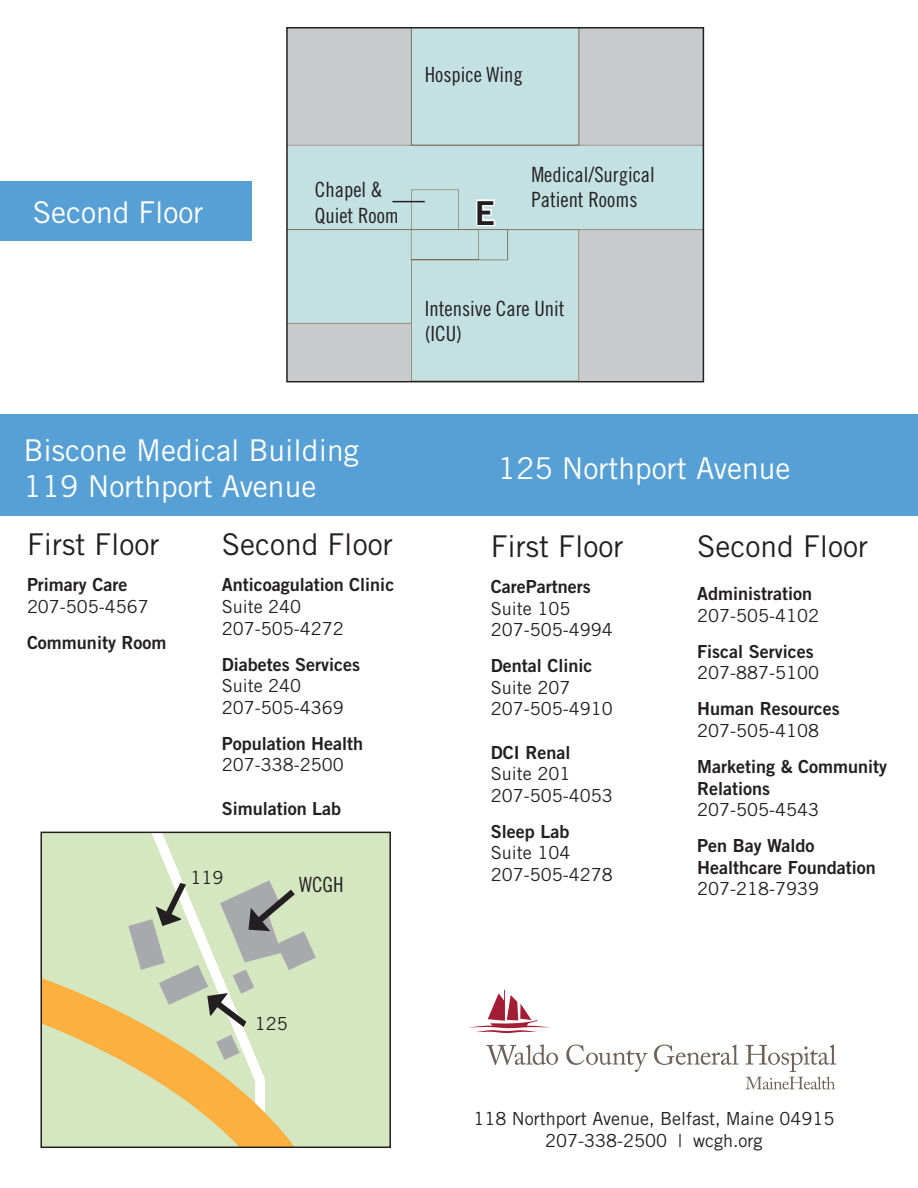
<style>
.page{position:relative;width:918px;height:1188px;background:#fff}
.page>*{position:absolute;margin:0;border:0;box-sizing:border-box;transform-origin:0 0}
.t1{font:33px "Trade Gothic LT Std Bd 2";color:#231f20}
.t2{font:30px/36px "Trade Gothic LT Std";color:#fff}
.t3{font:30px "Trade Gothic LT Std";color:#231f20}
.t4{font:21px/25.2px "Trade Gothic LT Std Cn 18";color:#231f20}
.t5{font:18px/21.6px "Trade Gothic LT Std";color:#231f20}
.t6{font:18px/21.6px "Trade Gothic LT Std Bd 2";color:#231f20}
</style>
<div class="page">
<div style="left:0;top:414px;width:918px;height:102px;background:#56a0d5"></div>
<svg style="left:43px;top:835px;width:345px;height:310px;background:#dbdfae"></svg>
<svg style="left:216px;top:1035px;width:24px;height:25px"></svg>
<div style="left:40px;top:832px;width:351px;height:316px;border:2px solid #231f20"></div>
<div style="left:0;top:181px;width:252px;height:60px;background:#56a0d5"></div>
<div style="left:289px;top:30px;width:412px;height:349px;background:#c9cacc"></div>
<div style="left:287px;top:145px;width:416px;height:85px;background:#c3e0e3"></div>
<hr style="left:287px;top:145px;width:416px;height:1px;background:#7c6954">
<hr style="left:287px;top:229px;width:416px;height:1px;background:#7c6954">
<div style="left:411px;top:30px;width:168px;height:115px;background:#c3e0e3"></div>
<div style="left:286px;top:27px;width:418px;height:355px;border:2px solid #231f20"></div>
<svg style="left:287px;top:189px;width:292px;height:192px"></svg>
<svg style="left:128px;top:877px;width:188px;height:150px;background:#c5d1b6"></svg>
<svg style="left:469px;top:990px;width:81px;height:43px"></svg>
<svg style="left:486px;top:1045px;width:72px;height:20px"></svg>
<svg style="left:566px;top:1045px;width:81px;height:27px"></svg>
<svg style="left:654px;top:1045px;width:85px;height:20px"></svg>
<svg style="left:745px;top:1045px;width:91px;height:45px"></svg>
<h2 class="t2" style="left:33px;top:194px;width:172px">Second Floor</h2>
<p class="t4" style="left:425px;top:62px;width:99px">Hospice Wing</p>
<p class="t4" style="left:315px;top:177px;width:85px">Chapel &amp;<br>Quiet Room</p>
<h1 class="t1" style="left:475px;top:192px;width:22px">E</h1>
<p class="t4" style="left:531px;top:162px;width:125px">Medical/Surgical<br>Patient Rooms</p>
<p class="t4" style="left:425px;top:295px;width:141px">Intensive Care Unit (ICU)</p>
<h2 class="t2" style="left:24px;top:432px;width:337px">Biscone Medical Building<br>119 Northport Avenue</h2>
<h2 class="t3" style="left:27px;top:527px;width:134px">First Floor</h2>
<p class="t6" style="left:27px;top:574px;width:102px">Primary Care</p>
<p class="t5" style="left:27px;top:596px;width:123px">207-505-4567</p>
<p class="t6" style="left:27px;top:631px;width:141px">Community Room</p>
<h2 class="t3" style="left:222px;top:527px;width:172px">Second Floor</h2>
<p class="t6" style="left:222px;top:574px;width:174px">Anticoagulation Clinic</p>
<p class="t5" style="left:222px;top:596px;width:123px">Suite 240<br>207-505-4272</p>
<p class="t6" style="left:222px;top:653px;width:140px">Diabetes Services</p>
<p class="t5" style="left:222px;top:675px;width:123px">Suite 240<br>207-505-4369</p>
<p class="t6" style="left:222px;top:732px;width:143px">Population Health</p>
<p class="t5" style="left:222px;top:754px;width:123px">207-338-2500</p>
<p class="t6" style="left:222px;top:797px;width:121px">Simulation Lab</p>
<p class="t5" style="left:191px;top:866px;width:34px">119</p>
<p class="t4" style="left:299px;top:872px;width:46px">WCGH</p>
<h2 class="t2" style="left:498px;top:450px;width:294px">125 Northport Avenue</h2>
<h2 class="t3" style="left:491px;top:528px;width:134px">First Floor</h2>
<p class="t6" style="left:491px;top:575px;width:101px">CarePartners</p>
<p class="t5" style="left:491px;top:597px;width:123px">Suite 105<br>207-505-4994</p>
<p class="t6" style="left:491px;top:655px;width:103px">Dental Clinic</p>
<p class="t5" style="left:491px;top:676px;width:123px">Suite 207<br>207-505-4910</p>
<p class="t6" style="left:491px;top:741px;width:81px">DCI Renal</p>
<p class="t5" style="left:491px;top:763px;width:123px">Suite 201<br>207-505-4053</p>
<p class="t6" style="left:491px;top:820px;width:80px">Sleep Lab</p>
<p class="t5" style="left:491px;top:842px;width:123px">Suite 104<br>207-505-4278</p>
<h2 class="t3" style="left:697px;top:528px;width:172px">Second Floor</h2>
<p class="t6" style="left:697px;top:583px;width:117px">Administration</p>
<p class="t5" style="left:697px;top:604px;width:123px">207-505-4102</p>
<p class="t6" style="left:697px;top:640px;width:118px">Fiscal Services</p>
<p class="t5" style="left:697px;top:662px;width:123px">207-887-5100</p>
<p class="t6" style="left:697px;top:698px;width:144px">Human Resources</p>
<p class="t5" style="left:697px;top:719px;width:123px">207-505-4108</p>
<p class="t6" style="left:697px;top:755px;width:191px">Marketing &amp; Community<br>Relations</p>
<p class="t5" style="left:697px;top:799px;width:123px">207-505-4543</p>
<p class="t6" style="left:697px;top:835px;width:180px">Pen Bay Waldo<br>Healthcare Foundation</p>
<p class="t5" style="left:697px;top:878px;width:123px">207-218-7939</p>
<p class="t5" style="left:255px;top:1013px;width:34px">125</p>
<p class="t5" style="left:473px;top:1108px;width:363px;text-align:center">118 Northport Avenue, Belfast, Maine 04915<br>207-338-2500 | wcgh.org</p>
</div>
